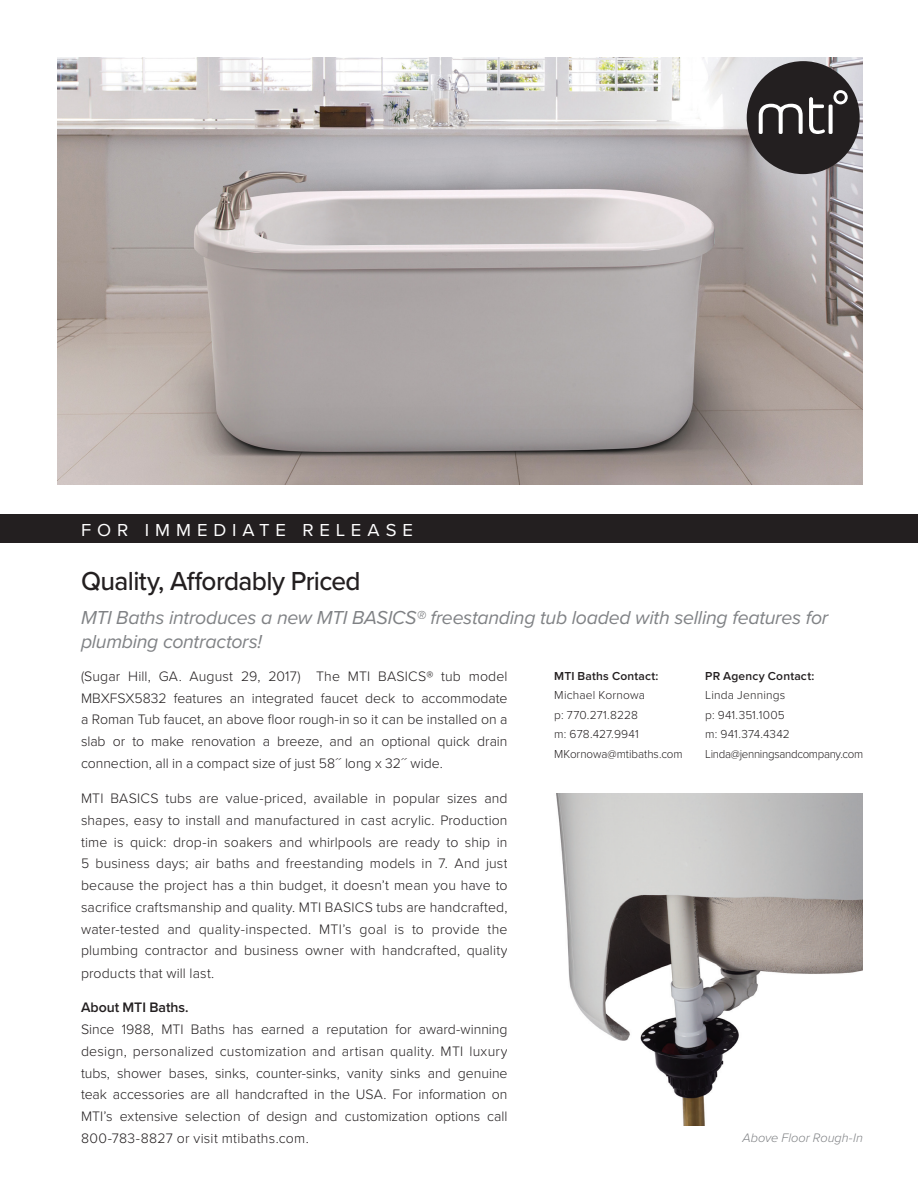
<style>
.page{position:relative;width:918px;height:1188px;background:#fff}
.page>*{position:absolute;margin:0;border:0;box-sizing:border-box;transform-origin:0 0}
.t1{font:500 27px "Proxima Nova";letter-spacing:-.025em;color:#231f20}
.t2{font:italic 19.5px/24px "Proxima Nova";letter-spacing:-.015em;color:#808285}
.t3{font:18px "Proxima Nova";letter-spacing:.32em;color:#fff}
.t4{font:300 14.25px/21.8px "Proxima Nova";letter-spacing:.005em;color:#231f20;text-align:justify}
.t5{font:600 14.25px "Proxima Nova";color:#231f20}
.t6{font:italic 300 12.75px "Proxima Nova";color:#808285}
.t7{font:300 12px "Proxima Nova";color:#231f20}
.t8{font:600 12px "Proxima Nova";letter-spacing:.015em;color:#231f20}
.t9{font:300 12px "Proxima Nova";letter-spacing:-.025em;color:#231f20;scale:.96 1}
</style>
<div class="page">
<img style="left:57px;top:58px;width:806px;height:427px">
<div style="left:0;top:515px;width:918px;height:28px;background:#231f20"></div>
<div style="left:747px;top:61px;width:113px;height:113px;background:#231f20;border-radius:50%"></div>
<svg style="left:759px;top:90px;width:89px;height:44px"></svg>
<img style="left:556px;top:793px;width:307px;height:333px">
<p class="t3" style="left:81px;top:516px;width:334px">FOR IMMEDIATE RELEASE</p>
<p class="t1" style="left:81px;top:561px;width:281px">Quality, Affordably Priced</p>
<p class="t2" style="left:81px;top:605px;width:749px">MTI Baths introduces a new MTI BASICS® freestanding tub loaded with selling features for plumbing contractors!</p>
<p class="t4" style="left:81px;top:664px;width:428px">(Sugar Hill, GA. August 29, 2017) The MTI BASICS® tub model MBXFSX5832 features an integrated faucet deck to accommodate a Roman Tub faucet, an above floor rough-in so it can be installed on a slab or to make renovation a breeze, and an optional quick drain connection, all in a compact size of just 58´´ long x 32´´ wide.</p>
<p class="t4" style="left:81px;top:787px;width:428px">MTI BASICS tubs are value-priced, available in popular sizes and shapes, easy to install and manufactured in cast acrylic. Production time is quick: drop-in soakers and whirlpools are ready to ship in 5 business days; air baths and freestanding models in 7. And just because the project has a thin budget, it doesn’t mean you have to sacrifice craftsmanship and quality. MTI BASICS tubs are handcrafted, water-tested and quality-inspected. MTI’s goal is to provide the plumbing contractor and business owner with handcrafted, quality products that will last.</p>
<p class="t5" style="left:81px;top:997px;width:109px">About MTI Baths.</p>
<p class="t4" style="left:81px;top:1018px;width:428px">Since 1988, MTI Baths has earned a reputation for award-winning design, personalized customization and artisan quality. MTI luxury tubs, shower bases, sinks, counter-sinks, vanity sinks and genuine teak accessories are all handcrafted in the USA. For information on MTI’s extensive selection of design and customization options call 800-783-8827 or visit mtibaths.com.</p>
<p class="t8" style="left:554px;top:667px;width:106px">MTI Baths Contact:</p>
<p class="t7" style="left:554px;top:687px;width:92px">Michael Kornowa</p>
<p class="t7" style="left:554px;top:706px;width:85px">p: 770.271.8228</p>
<p class="t7" style="left:554px;top:726px;width:86px">m: 678.427.9941</p>
<p class="t7" style="left:554px;top:745px;width:130px">MKornowa@mtibaths.com</p>
<p class="t8" style="left:705px;top:667px;width:111px">PR Agency Contact:</p>
<p class="t7" style="left:705px;top:687px;width:82px">Linda Jennings</p>
<p class="t7" style="left:705px;top:706px;width:81px">p: 941.351.1005</p>
<p class="t7" style="left:705px;top:726px;width:86px">m: 941.374.4342</p>
<p class="t9" style="left:705px;top:745px;width:166px">Linda@jenningsandcompany.com</p>
<p class="t6" style="left:742px;top:1129px;width:122px">Above Floor Rough-In</p>
</div>
